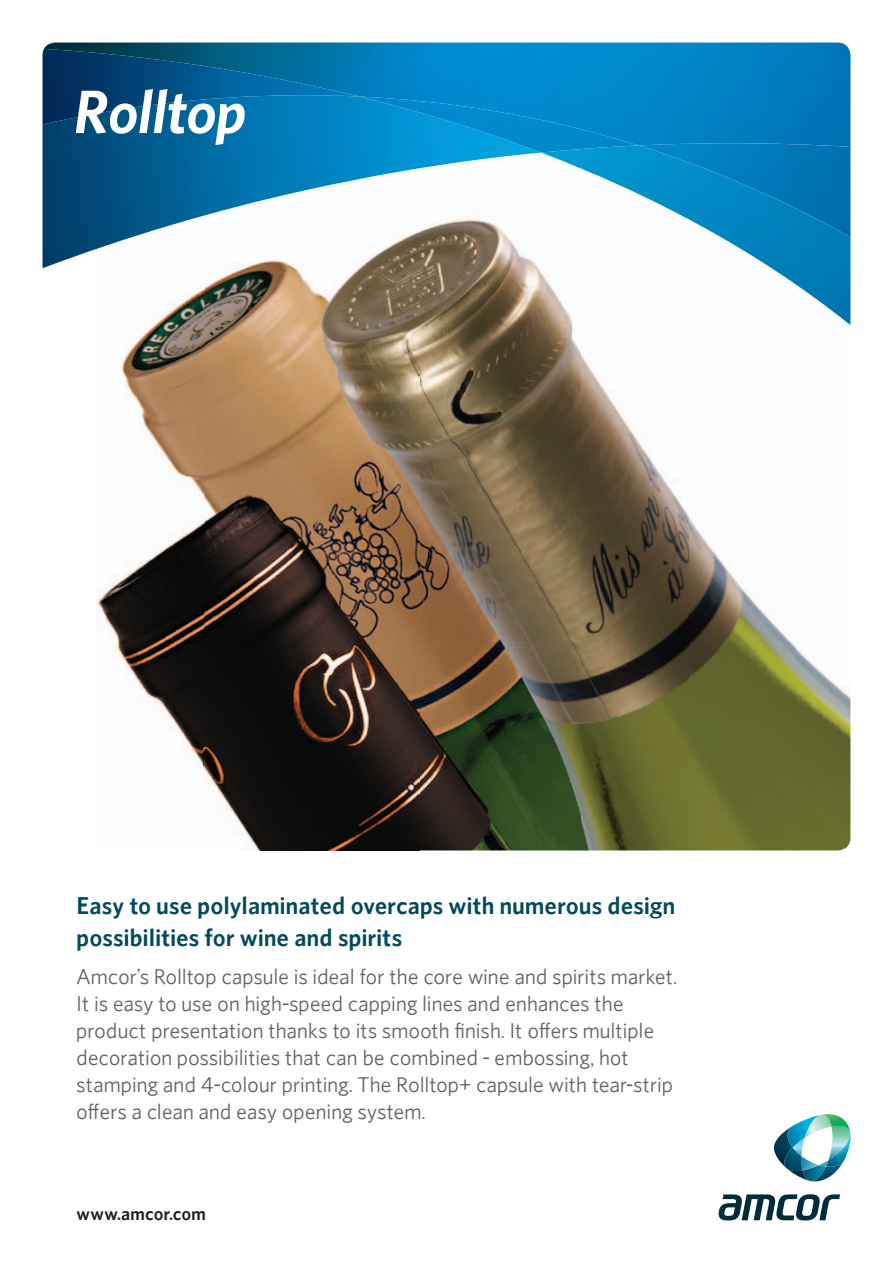
<style>
.page{position:relative;width:893px;height:1263px;background:#fff}
.page>*{position:absolute;margin:0;border:0;box-sizing:border-box;transform-origin:0 0}
.t1{font:italic 600 60px "Amcor Pro";letter-spacing:-.015em;color:#fff}
.t2{font:600 24px/31.5px "Amcor Pro";letter-spacing:.005em;color:#014a5b}
.t3{font:21px/27px "Amcor Pro";letter-spacing:.005em;color:#636366}
.t4{font:600 18px "Amcor Pro";letter-spacing:.01em;color:#231f20}
</style>
<div class="page">
<img style="left:420px;top:268px;width:161px;height:582px">
<img style="left:204px;top:268px;width:216px;height:582px">
<img style="left:581px;top:354px;width:108px;height:496px">
<img style="left:96px;top:288px;width:108px;height:482px">
<img style="left:689px;top:516px;width:107px;height:334px">
<img style="left:796px;top:647px;width:54px;height:203px">
<hr style="left:850px;top:237px;width:1px;height:88px;background:#87bfdc">
<img style="left:541px;top:153px;width:309px;height:172px">
<img style="left:850px;top:147px;width:1px;height:90px">
<img style="left:638px;top:147px;width:212px;height:90px">
<img style="left:43px;top:125px;width:496px;height:143px">
<img style="left:359px;top:147px;width:279px;height:6px">
<img style="left:43px;top:43px;width:12px;height:82px">
<img style="left:55px;top:43px;width:795px;height:104px">
<svg style="left:718px;top:1194px;width:122px;height:26px"></svg>
<svg style="left:773px;top:1114px;width:78px;height:68px"></svg>
<img style="left:786px;top:1115px;width:35px;height:33px">
<img style="left:782px;top:1148px;width:21px;height:23px">
<img style="left:774px;top:1126px;width:18px;height:42px">
<img style="left:787px;top:1168px;width:23px;height:13px">
<h1 class="t1" style="left:77px;top:73px;width:174px">Rolltop</h1>
<p class="t2" style="left:77px;top:889px;width:600px">Easy to use polylaminated overcaps with numerous design possibilities for wine and spirits</p>
<p class="t3" style="left:77px;top:962px;width:602px">Amcor’s Rolltop capsule is ideal for the core wine and spirits market.<br>It is easy to use on high-speed capping lines and enhances the product presentation thanks to its smooth finish. It offers multiple decoration possibilities that can be combined - embossing, hot stamping and 4-colour printing. The Rolltop+ capsule with tear-strip offers a clean and easy opening system.</p>
<p class="t4" style="left:77px;top:1202px;width:131px">www.amcor.com</p>
</div>
